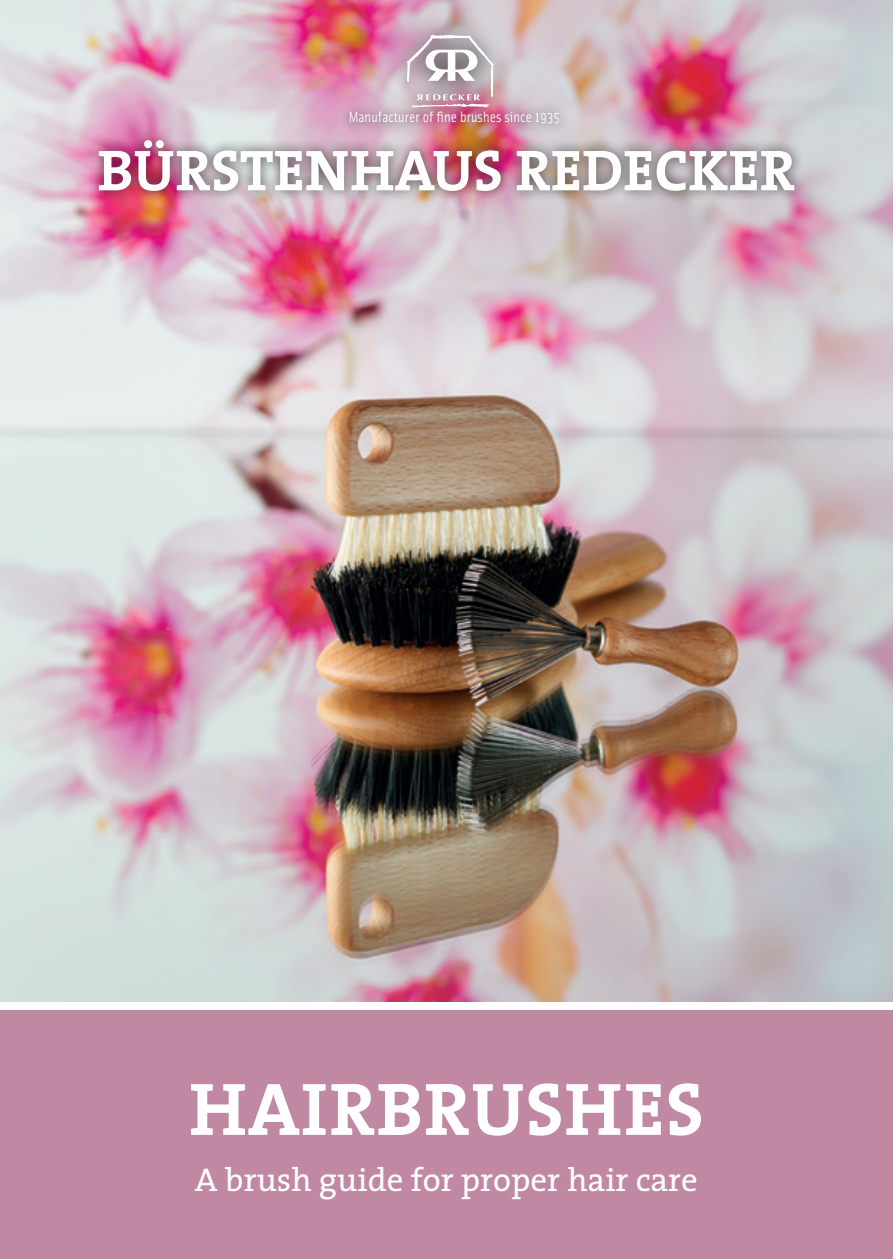
<style>
.page{position:relative;width:893px;height:1259px;background:#fff}
.page>*{position:absolute;margin:0;border:0;box-sizing:border-box;transform-origin:0 0}
.t1{font:700 75px "The Serif";letter-spacing:.015em;color:#fff}
.t2{font:700 58.2px "The Serif";color:#fff}
.t3{font:33px "The Serif";color:#fff}
.t4{font:15px "Solex";letter-spacing:.005em;color:#fff}
</style>
<div class="page">
<img style="left:0;top:0;width:893px;height:1001px">
<div style="left:0;top:1010px;width:893px;height:249px;background:#c188a3"></div>
<div style="left:87px;top:129px;width:719px;height:74px;background:#231f20;opacity:.75"></div>
<svg style="left:388px;top:15px;width:124px;height:86px;background:#cfb7c4"></svg>
<svg style="left:406px;top:34px;width:88px;height:67px"></svg>
<div style="left:339px;top:101px;width:230px;height:34px;background:#231f20;opacity:.69"></div>
<p class="t4" style="left:349px;top:108px;width:212px">Manufacturer of fine brushes since 1935</p>
<h2 class="t2" style="left:98px;top:122px;width:699px">BÜRSTENHAUS REDECKER</h2>
<h1 class="t1" style="left:189px;top:1046px;width:516px">HAIRBRUSHES</h1>
<h3 class="t3" style="left:195px;top:1152px;width:504px">A brush guide for proper hair care</h3>
</div>
